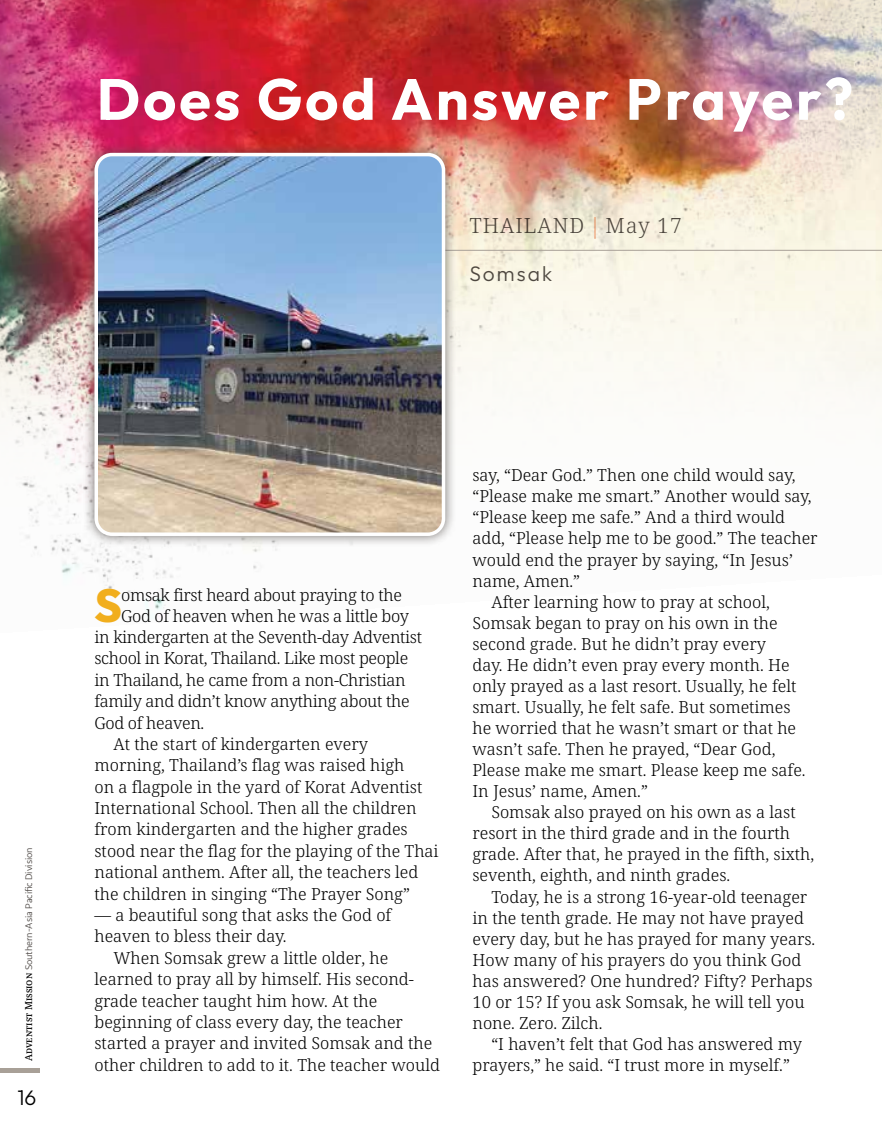
<style>
.page{position:relative;width:882px;height:1134px;background:#fff}
.page>*{position:absolute;margin:0;border:0;box-sizing:border-box;transform-origin:0 0}
.t1{font:700 57.75px "Outfit";letter-spacing:.05em;color:#fff}
.t2{font:800 46.2px "Outfit";color:#f1ae1d}
.t3{font:300 21px "Noto Serif";letter-spacing:.05em;color:#504b48}
.t4{font:300 21px "Outfit";letter-spacing:.1em;color:#504b48}
.t5{font:300 21px "Outfit";color:#000}
.t6{font:300 16.62px/21.3px "Noto Serif";color:#000}
.t7{font:300 16.62px "Noto Serif";letter-spacing:-.02em;color:#000}
.t8{font:9.62px "Sana Sans";letter-spacing:-.005em;color:#504b48}
.s1{font-family:"Sana Sans";color:#f47a3e}
.s2{font-family:"Noto Serif";font-weight:500;color:#000}
</style>
<div class="page">
<div style="left:0;top:1068px;width:40px;height:5px;background:#a8a097"></div>
<img style="left:0;top:0;width:882px;height:610px">
<hr style="left:413px;top:250px;width:469px;height:1px;background:#a8a097">
<div style="left:83px;top:141px;width:374px;height:406px;background:#504b48;opacity:.75"></div>
<img style="left:96px;top:155px;width:348px;height:379px">
<div style="left:94px;top:153px;width:351px;height:383px;border:4px solid #fff;border-radius:16px"></div>
<h1 class="t1" style="left:97px;top:62px;width:758px">Does God Answer Prayer?</h1>
<p class="t3" style="left:469px;top:211px;width:214px">THAILAND <span class="s1">|</span> May 17</p>
<p class="t4" style="left:469px;top:260px;width:85px">Somsak</p>
<p class="t8" style="left:23px;top:1061px;width:215px;rotate:-90deg"><span class="s2">Adventist Mission</span> Southern-Asia Pacific Division</p>
<p class="t5" style="left:17px;top:1084px;width:20px">16</p>
<h2 class="t2" style="left:94px;top:575px;width:29px">S</h2>
<p class="t7" style="left:121px;top:583px;width:282px">omsak first heard about praying to the</p>
<p class="t7" style="left:121px;top:604px;width:289px">God of heaven when he was a little boy</p>
<p class="t7" style="left:95px;top:625px;width:329px">in kindergarten at the Seventh-day Adventist</p>
<p class="t7" style="left:95px;top:647px;width:315px">school in Korat, Thailand. Like most people</p>
<p class="t7" style="left:95px;top:668px;width:313px">in Thailand, he came from a non-Christian</p>
<p class="t7" style="left:95px;top:689px;width:317px">family and didn’t know anything about the</p>
<p class="t7" style="left:95px;top:711px;width:111px">God of heaven.</p>
<p class="t6" style="left:113px;top:733px;width:256px">At the start of kindergarten every</p>
<p class="t6" style="left:95px;top:754px;width:312px">morning, Thailand’s flag was raised high</p>
<p class="t6" style="left:95px;top:776px;width:329px">on a flagpole in the yard of Korat Adventist</p>
<p class="t6" style="left:95px;top:797px;width:324px">International School. Then all the children</p>
<p class="t6" style="left:95px;top:818px;width:315px">from kindergarten and the higher grades</p>
<p class="t6" style="left:95px;top:840px;width:346px">stood near the flag for the playing of the Thai</p>
<p class="t6" style="left:95px;top:861px;width:325px">national anthem. After all, the teachers led</p>
<p class="t6" style="left:95px;top:883px;width:317px">the children in singing “The Prayer Song”</p>
<p class="t6" style="left:95px;top:904px;width:298px">— a beautiful song that asks the God of heaven to bless their day.</p>
<p class="t6" style="left:95px;top:947px;width:347px;text-indent:19px">When Somsak grew a little older, he learned to pray all by himself. His second&shy;grade teacher taught him how. At the beginning of class every day, the teacher started a prayer and invited Somsak and the other children to add to it. The teacher would</p>
<p class="t6" style="left:473px;top:464px;width:325px">say, “Dear God.” Then one child would say,</p>
<p class="t6" style="left:473px;top:485px;width:341px">“Please make me smart.” Another would say,</p>
<p class="t6" style="left:473px;top:506px;width:314px">“Please keep me safe.” And a third would</p>
<p class="t6" style="left:473px;top:527px;width:347px">add, “Please help me to be good.” The teacher</p>
<p class="t6" style="left:473px;top:548px;width:322px">would end the prayer by saying, “In Jesus’</p>
<p class="t6" style="left:473px;top:569px;width:109px">name, Amen.”</p>
<p class="t6" style="left:491px;top:591px;width:280px">After learning how to pray at school,</p>
<p class="t6" style="left:473px;top:612px;width:307px">Somsak began to pray on his own in the</p>
<p class="t6" style="left:473px;top:633px;width:295px">second grade. But he didn’t pray every</p>
<p class="t6" style="left:473px;top:654px;width:319px">day. He didn’t even pray every month. He</p>
<p class="t6" style="left:473px;top:675px;width:325px">only prayed as a last resort. Usually, he felt</p>
<p class="t6" style="left:473px;top:696px;width:320px">smart. Usually, he felt safe. But sometimes</p>
<p class="t6" style="left:473px;top:717px;width:325px">he worried that he wasn’t smart or that he</p>
<p class="t6" style="left:473px;top:738px;width:305px">wasn’t safe. Then he prayed, “Dear God,</p>
<p class="t6" style="left:473px;top:759px;width:335px">Please make me smart. Please keep me safe.</p>
<p class="t6" style="left:473px;top:780px;width:177px">In Jesus’ name, Amen.”</p>
<p class="t6" style="left:491px;top:801px;width:306px">Somsak also prayed on his own as a last</p>
<p class="t6" style="left:473px;top:822px;width:319px">resort in the third grade and in the fourth</p>
<p class="t6" style="left:473px;top:843px;width:343px">grade. After that, he prayed in the fifth, sixth,</p>
<p class="t6" style="left:473px;top:864px;width:259px">seventh, eighth, and ninth grades.</p>
<p class="t6" style="left:491px;top:885px;width:317px">Today, he is a strong 16-year-old teenager</p>
<p class="t6" style="left:473px;top:906px;width:333px">in the tenth grade. He may not have prayed</p>
<p class="t6" style="left:473px;top:928px;width:344px">every day, but he has prayed for many years.</p>
<p class="t6" style="left:473px;top:949px;width:330px">How many of his prayers do you think God</p>
<p class="t6" style="left:473px;top:970px;width:342px">has answered? One hundred? Fifty? Perhaps</p>
<p class="t6" style="left:473px;top:991px;width:334px">10 or 15? If you ask Somsak, he will tell you</p>
<p class="t6" style="left:473px;top:1012px;width:131px">none. Zero. Zilch.</p>
<p class="t6" style="left:491px;top:1033px;width:312px">“I haven’t felt that God has answered my</p>
<p class="t6" style="left:473px;top:1054px;width:319px">prayers,” he said. “I trust more in myself.”</p>
</div>
